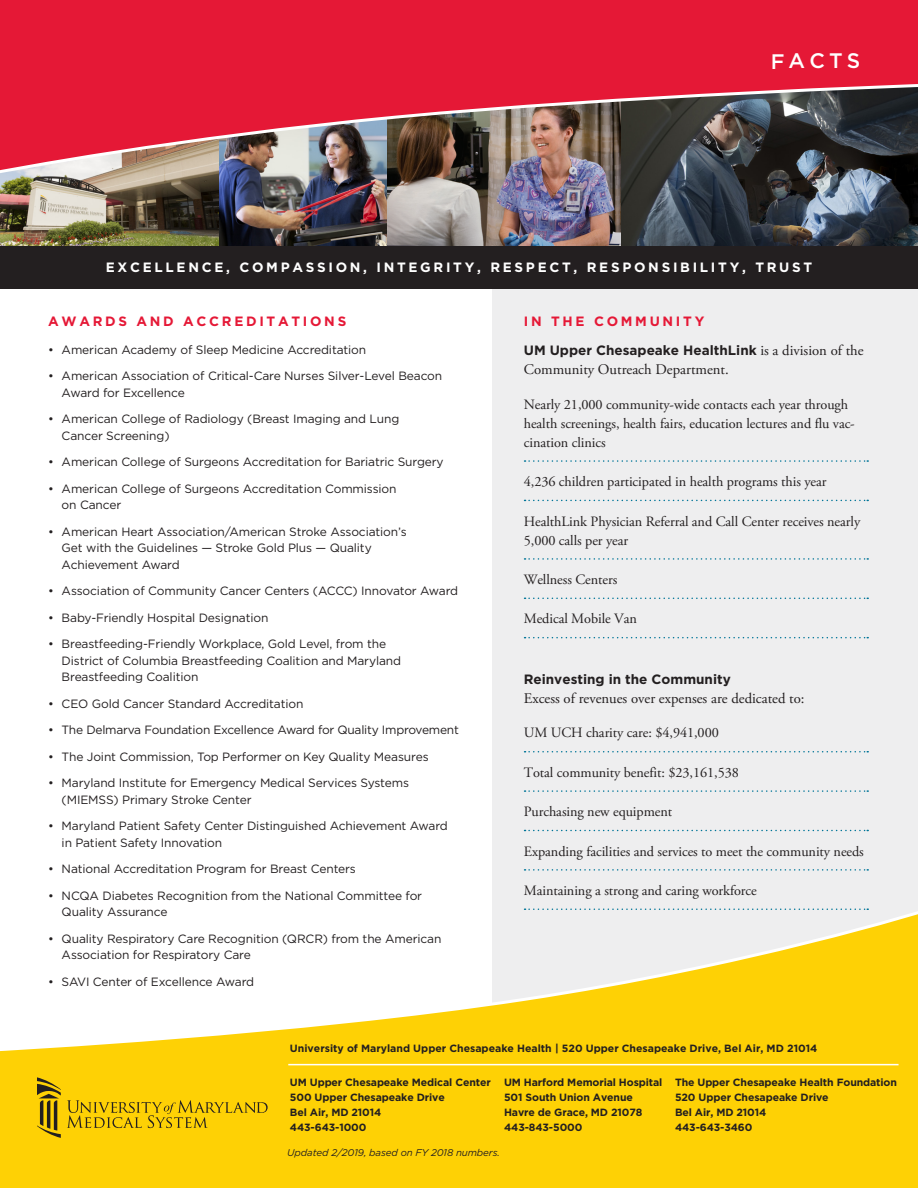
<style>
.page{position:relative;width:918px;height:1188px;background:#fff}
.page>*{position:absolute;margin:0;border:0;box-sizing:border-box;transform-origin:0 0}
.t1{font:500 21px "Gotham";letter-spacing:.2em;color:#fff}
.t2{font:14.7px "Adobe Garamond Pro";color:#231f20}
.t3{font:14.25px/19px "Adobe Garamond Pro";letter-spacing:-.005em;color:#231f20}
.t4{font:700 13.5px/29.4px "Gotham";color:#231f20}
.t5{font:700 13.5px "Gotham";letter-spacing:.2em;color:#fff}
.t6{font:700 13.5px "Gotham";letter-spacing:.2em;color:#e51836}
.t7{font:12px/16.5px "Gotham";letter-spacing:-.01em;color:#231f20}
.t8{font:700 10.5px/15px "Gotham";letter-spacing:-.01em;color:#231f20}
.t9{font:italic 9.75px "Gotham";letter-spacing:-.01em;color:#231f20}
.s1{color:#e51836}
.s2{font-family:"Adobe Garamond Pro";font-weight:400;font-size:14.7px}
</style>
<div class="page">
<div style="left:492px;top:215px;width:426px;height:858px;background:#eeeeef"></div>
<svg style="left:525px;top:460px;width:343px;height:2px"></svg>
<svg style="left:525px;top:500px;width:343px;height:1px"></svg>
<svg style="left:525px;top:558px;width:343px;height:2px"></svg>
<svg style="left:525px;top:598px;width:343px;height:1px"></svg>
<svg style="left:525px;top:637px;width:343px;height:1px"></svg>
<svg style="left:525px;top:751px;width:343px;height:1px"></svg>
<svg style="left:525px;top:790px;width:343px;height:2px"></svg>
<svg style="left:525px;top:830px;width:343px;height:1px"></svg>
<svg style="left:525px;top:869px;width:343px;height:2px"></svg>
<div style="left:0;top:245px;width:918px;height:44px;background:#231f20"></div>
<img style="left:219px;top:178px;width:168px;height:67px">
<img style="left:0;top:178px;width:219px;height:67px">
<img style="left:621px;top:178px;width:297px;height:67px">
<img style="left:387px;top:178px;width:234px;height:67px">
<img style="left:0;top:0;width:918px;height:178px">
<svg style="left:0;top:908px;width:918px;height:280px"></svg>
<svg style="left:67px;top:1100px;width:201px;height:28px;background:#dcb608"></svg>
<svg style="left:38px;top:1078px;width:23px;height:60px"></svg>
<hr style="left:288px;top:1064px;width:611px;height:1px;background:#fff">
<h1 class="t1" style="left:771px;top:47px;width:91px">FACTS</h1>
<p class="t5" style="left:106px;top:259px;width:708px">EXCELLENCE, COMPASSION, INTEGRITY, RESPECT, RESPONSIBILITY, TRUST</p>
<p class="t6" style="left:48px;top:312px;width:300px">AWARDS AND ACCREDITATIONS</p>
<p class="t7" style="left:48px;top:341px;width:320px">• American Academy of Sleep Medicine Accreditation</p>
<p class="t7" style="left:62px;top:367px;width:382px;text-indent:-14px">• American Association of Critical-Care Nurses Silver-Level Beacon<br>Award for Excellence</p>
<p class="t7" style="left:62px;top:410px;width:339px;text-indent:-14px">• American College of Radiology (Breast Imaging and Lung<br>Cancer Screening)</p>
<p class="t7" style="left:48px;top:453px;width:397px">• American College of Surgeons Accreditation for Bariatric Surgery</p>
<p class="t7" style="left:62px;top:480px;width:336px;text-indent:-14px">• American College of Surgeons Accreditation Commission on Cancer</p>
<p class="t7" style="left:62px;top:523px;width:347px;text-indent:-14px">• American Heart Association/American Stroke Association’s<br>Get with the Guidelines — Stroke Gold Plus — Quality<br>Achievement Award</p>
<p class="t7" style="left:48px;top:582px;width:412px">• Association of Community Cancer Centers (ACCC) Innovator Award</p>
<p class="t7" style="left:48px;top:609px;width:222px">• Baby-Friendly Hospital Designation</p>
<p class="t7" style="left:62px;top:635px;width:341px;text-indent:-14px">• Breastfeeding-Friendly Workplace, Gold Level, from the<br>District of Columbia Breastfeeding Coalition and Maryland<br>Breastfeeding Coalition</p>
<p class="t7" style="left:48px;top:695px;width:257px">• CEO Gold Cancer Standard Accreditation</p>
<p class="t7" style="left:48px;top:721px;width:412px">• The Delmarva Foundation Excellence Award for Quality Improvement</p>
<p class="t7" style="left:48px;top:748px;width:382px">• The Joint Commission, Top Performer on Key Quality Measures</p>
<p class="t7" style="left:62px;top:774px;width:349px;text-indent:-14px">• Maryland Institute for Emergency Medical Services Systems (MIEMSS) Primary Stroke Center</p>
<p class="t7" style="left:62px;top:817px;width:388px;text-indent:-14px">• Maryland Patient Safety Center Distinguished Achievement Award in Patient Safety Innovation</p>
<p class="t7" style="left:48px;top:860px;width:309px">• National Accreditation Program for Breast Centers</p>
<p class="t7" style="left:62px;top:887px;width:362px;text-indent:-14px">• NCQA Diabetes Recognition from the National Committee for<br>Quality Assurance</p>
<p class="t7" style="left:62px;top:930px;width:381px;text-indent:-14px">• Quality Respiratory Care Recognition (QRCR) from the American<br>Association for Respiratory Care</p>
<p class="t7" style="left:48px;top:973px;width:207px">• SAVI Center of Excellence Award</p>
<p class="t4" style="left:524px;top:306px;width:341px"><span class="s1">IN THE COMMUNITY<br></span>UM Upper Chesapeake HealthLink <span class="s2">is a division of the</span></p>
<p class="t2" style="left:524px;top:361px;width:207px">Community Outreach Department.</p>
<p class="t3" style="left:524px;top:395px;width:333px">Nearly 21,000 community-wide contacts each year through health screenings, health fairs, education lectures and flu vac&shy;cination clinics</p>
<p class="t3" style="left:524px;top:473px;width:304px">4,236 children participated in health programs this year</p>
<p class="t3" style="left:524px;top:512px;width:338px">HealthLink Physician Referral and Call Center receives nearly<br>5,000 calls per year</p>
<p class="t3" style="left:524px;top:571px;width:95px">Wellness Centers</p>
<p class="t3" style="left:524px;top:610px;width:115px">Medical Mobile Van</p>
<p class="t4" style="left:524px;top:664px;width:208px">Reinvesting in the Community</p>
<p class="t2" style="left:524px;top:690px;width:282px">Excess of revenues over expenses are dedicated to:</p>
<p class="t3" style="left:524px;top:724px;width:197px">UM UCH charity care: $4,941,000</p>
<p class="t3" style="left:524px;top:763px;width:217px">Total community benefit: $23,161,538</p>
<p class="t3" style="left:524px;top:803px;width:150px">Purchasing new equipment</p>
<p class="t3" style="left:524px;top:842px;width:342px">Expanding facilities and services to meet the community needs</p>
<p class="t3" style="left:524px;top:881px;width:235px">Maintaining a strong and caring workforce</p>
<p class="t8" style="left:290px;top:1041px;width:529px">University of Maryland Upper Chesapeake Health | 520 Upper Chesapeake Drive, Bel Air, MD 21014</p>
<p class="t8" style="left:290px;top:1075px;width:202px">UM Upper Chesapeake Medical Center<br>500 Upper Chesapeake Drive<br>Bel Air, MD 21014<br>443-643-1000</p>
<p class="t8" style="left:504px;top:1075px;width:160px">UM Harford Memorial Hospital<br>501 South Union Avenue<br>Havre de Grace, MD 21078<br>443-843-5000</p>
<p class="t9" style="left:287px;top:1147px;width:214px">Updated 2/2019, based on FY 2018 numbers.</p>
<p class="t8" style="left:675px;top:1075px;width:224px">The Upper Chesapeake Health Foundation<br>520 Upper Chesapeake Drive<br>Bel Air, MD 21014<br>443-643-3460</p>
</div>
